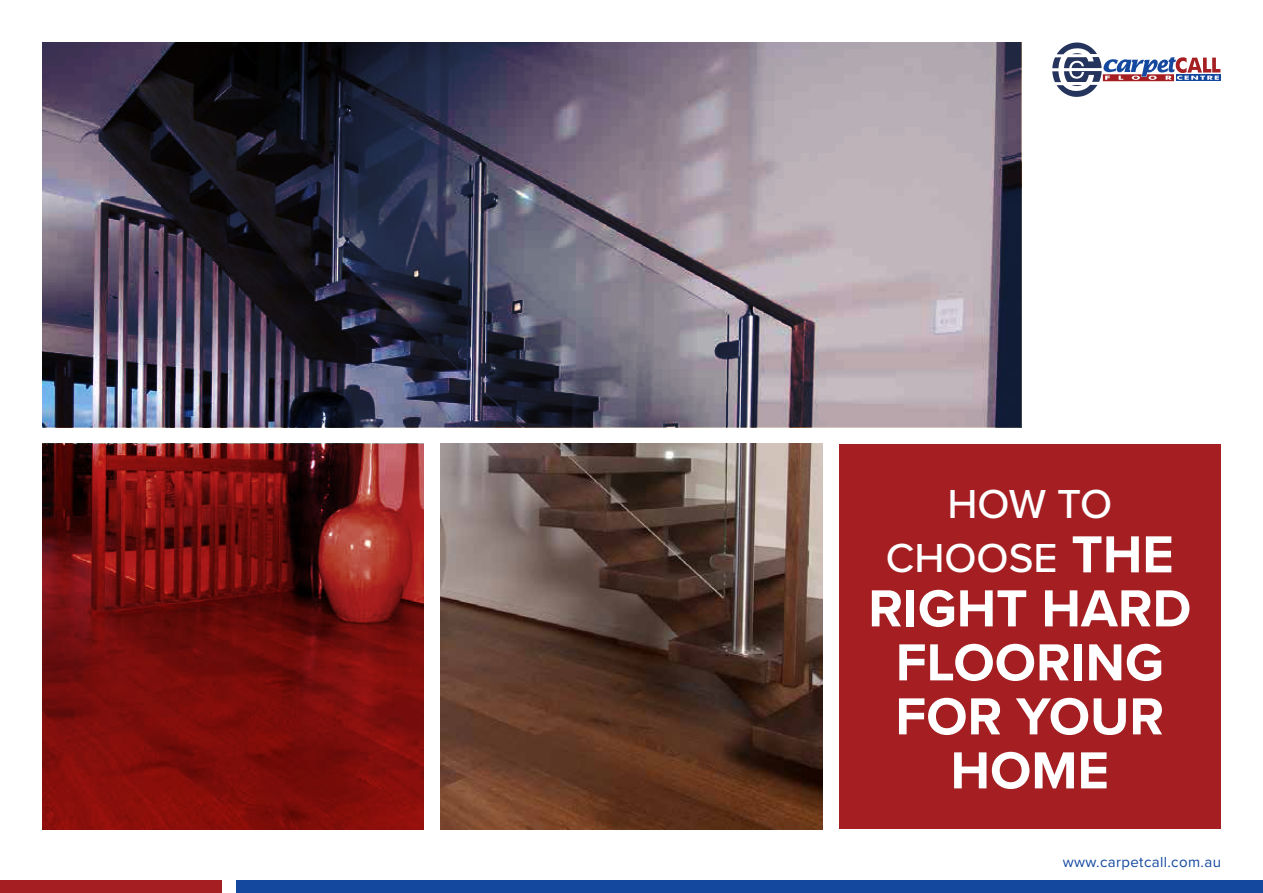
<style>
.page{position:relative;width:1263px;height:893px;background:#fff}
.page>*{position:absolute;margin:0;border:0;box-sizing:border-box;transform-origin:0 0}
.t1{font:700 54px/54px "Proxima Nova";color:#fff;text-align:center}
.t2{font:500 42px/54px "Proxima Nova";color:#fff;text-align:center}
.t3{font:15px "Proxima Nova";letter-spacing:.025em;color:#14489f}
.s1{font-weight:700;font-size:54px}
</style>
<div class="page">
<div style="left:236px;top:880px;width:1027px;height:13px;background:#14489f"></div>
<div style="left:0;top:880px;width:222px;height:13px;background:#a41e22"></div>
<svg style="left:1052px;top:43px;width:168px;height:54px"></svg>
<div style="left:839px;top:444px;width:381px;height:385px;background:#a41e22"></div>
<img style="left:441px;top:443px;width:381px;height:386px">
<svg style="left:43px;top:444px;width:381px;height:386px;background:#78110f"></svg>
<svg style="left:43px;top:43px;width:978px;height:384px;background:#66606f"></svg>
<p class="t2" style="left:886px;top:476px;width:289px">HOW TO<br>CHOOSE <span class="s1">THE</span></p>
<p class="t1" style="left:868px;top:580px;width:325px">RIGHT HARD<br>FLOORING<br>FOR YOUR<br>HOME</p>
<p class="t3" style="left:1063px;top:851px;width:160px">www.carpetcall.com.au</p>
</div>
